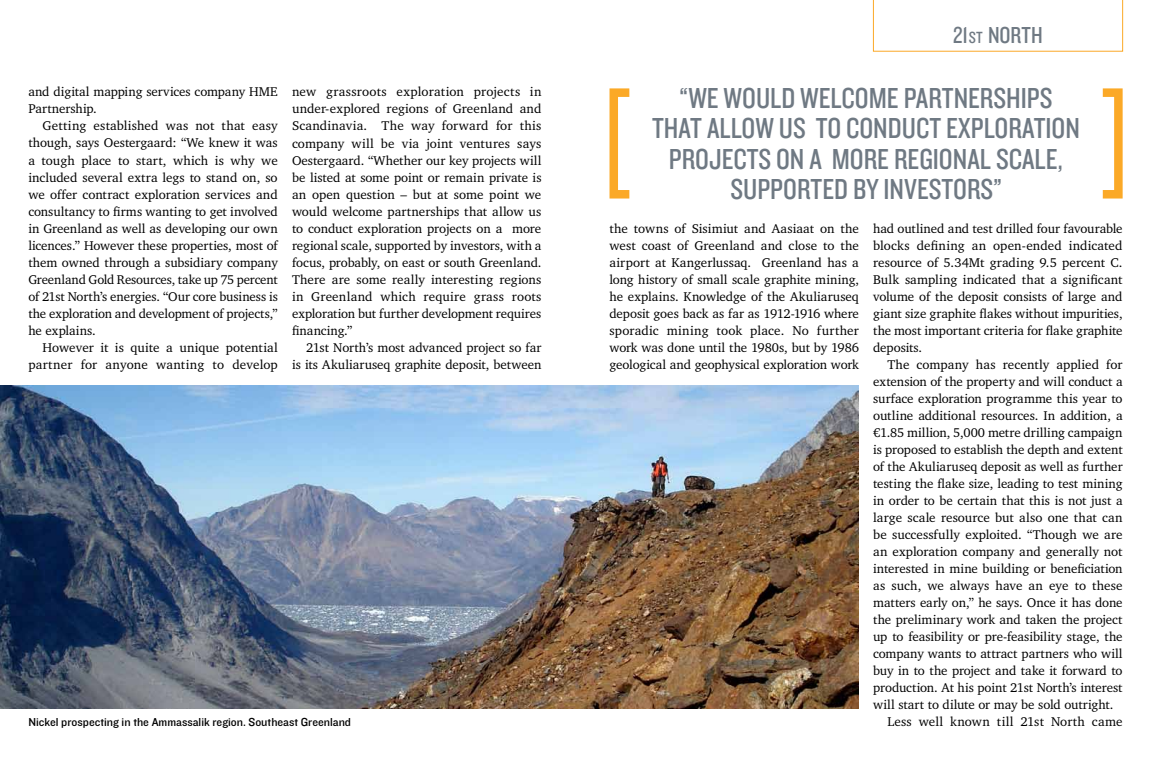
<style>
.page{position:relative;width:1151px;height:783px;background:#fff}
.page>*{position:absolute;margin:0;border:0;box-sizing:border-box;transform-origin:0 0}
.t1{font:30px/30px "Knockout HTF29 Junior Liteweight";color:#6f7983;text-align:center}
.t2{font:24px "Knockout HTF29 Junior Liteweight";color:#6f7983}
.t3{font:13px/17px "Charter IT Cby BT";color:#000;text-align:justify}
.t4{font:12px "Knockout HTF31 Junior Middlewt";color:#000}
.s1{font-size:16.8px}
</style>
<div class="page">
<img style="left:0;top:385px;width:859px;height:323px">
<svg style="left:609px;top:88px;width:20px;height:110px"></svg>
<svg style="left:1103px;top:88px;width:20px;height:110px"></svg>
<svg style="left:873px;top:0;width:250px;height:51px"></svg>
<p class="t3" style="left:28px;top:83px;width:251px">and digital mapping services company HME<br>Partnership.</p>
<p class="t3" style="left:28px;top:117px;width:251px;text-indent:14px">Getting established was not that easy though, says Oestergaard: “We knew it was a tough place to start, which is why we included several extra legs to stand on, so we offer contract exploration services and consultancy to firms wanting to get involved in Greenland as well as developing our own licences.” However these properties, most of them owned through a subsidiary company Greenland Gold Resources, take up 75 percent of 21st North’s energies. “Our core business is the exploration and development of projects,” he explains.</p>
<p class="t3" style="left:28px;top:338px;width:251px;text-align:right">However it is quite a unique potential partner for anyone wanting to develop</p>
<p class="t3" style="left:292px;top:83px;width:251px">new grassroots exploration projects in under-explored regions of Greenland and Scandinavia. The way forward for this company will be via joint ventures says Oestergaard. “Whether our key projects will be listed at some point or remain private is an open question – but at some point we would welcome partnerships that allow us to conduct exploration projects on a more regional scale, supported by investors, with a focus, probably, on east or south Greenland.<br>There are some really interesting regions in Greenland which require grass roots exploration but further development requires financing.”</p>
<p class="t3" style="left:292px;top:338px;width:251px;text-align:right">21st North’s most advanced project so far<br>is its Akuliaruseq graphite deposit, between</p>
<p class="t4" style="left:28px;top:715px;width:324px">Nickel prospecting in the Ammassalik region. Southeast Greenland</p>
<h2 class="t2" style="left:953px;top:23px;width:91px">21<span class="s1">st</span> NORTH</h2>
<h1 class="t1" style="left:652px;top:84px;width:426px">“WE WOULD WELCOME PARTNERSHIPS<br>THAT ALLOW US TO CONDUCT EXPLORATION<br>PROJECTS ON A MORE REGIONAL SCALE,<br>SUPPORTED BY INVESTORS”</h1>
<p class="t3" style="left:609px;top:219px;width:251px">the towns of Sisimiut and Aasiaat on the west coast of Greenland and close to the airport at Kangerlussaq. Greenland has a long history of small scale graphite mining, he explains. Knowledge of the Akuliaruseq deposit goes back as far as 1912-1916 where sporadic mining took place. No further work was done until the 1980s, but by 1986 geological and geophysical exploration work</p>
<p class="t3" style="left:873px;top:219px;width:251px">had outlined and test drilled four favourable blocks defining an open-ended indicated resource of 5.34Mt grading 9.5 percent C.<br>Bulk sampling indicated that a significant volume of the deposit consists of large and giant size graphite flakes without impurities, the most important criteria for flake graphite deposits.</p>
<p class="t3" style="left:887px;top:355px;width:237px">The company has recently applied for</p>
<p class="t3" style="left:873px;top:372px;width:251px">extension of the property and will conduct a</p>
<p class="t3" style="left:873px;top:389px;width:251px">surface exploration programme this year to</p>
<p class="t3" style="left:873px;top:406px;width:251px">outline additional resources. In addition, a</p>
<p class="t3" style="left:873px;top:423px;width:251px">€1.85 million, 5,000 metre drilling campaign</p>
<p class="t3" style="left:873px;top:440px;width:251px">is proposed to establish the depth and extent</p>
<p class="t3" style="left:873px;top:457px;width:251px">of the Akuliaruseq deposit as well as further</p>
<p class="t3" style="left:873px;top:474px;width:251px">testing the flake size, leading to test mining</p>
<p class="t3" style="left:873px;top:491px;width:251px">in order to be certain that this is not just a</p>
<p class="t3" style="left:873px;top:508px;width:251px">large scale resource but also one that can</p>
<p class="t3" style="left:873px;top:525px;width:251px">be successfully exploited. “Though we are</p>
<p class="t3" style="left:873px;top:542px;width:251px">an exploration company and generally not</p>
<p class="t3" style="left:873px;top:559px;width:251px">interested in mine building or beneficiation</p>
<p class="t3" style="left:873px;top:576px;width:251px">as such, we always have an eye to these</p>
<p class="t3" style="left:873px;top:593px;width:251px">matters early on,” he says. Once it has done</p>
<p class="t3" style="left:873px;top:610px;width:251px">the preliminary work and taken the project</p>
<p class="t3" style="left:873px;top:627px;width:251px">up to feasibility or pre-feasibility stage, the</p>
<p class="t3" style="left:873px;top:644px;width:251px">company wants to attract partners who will</p>
<p class="t3" style="left:873px;top:661px;width:251px">buy in to the project and take it forward to</p>
<p class="t3" style="left:873px;top:678px;width:251px">production. At his point 21st North’s interest</p>
<p class="t3" style="left:873px;top:695px;width:242px">will start to dilute or may be sold outright.</p>
<p class="t3" style="left:887px;top:712px;width:237px">Less well known till 21st North came</p>
</div>
